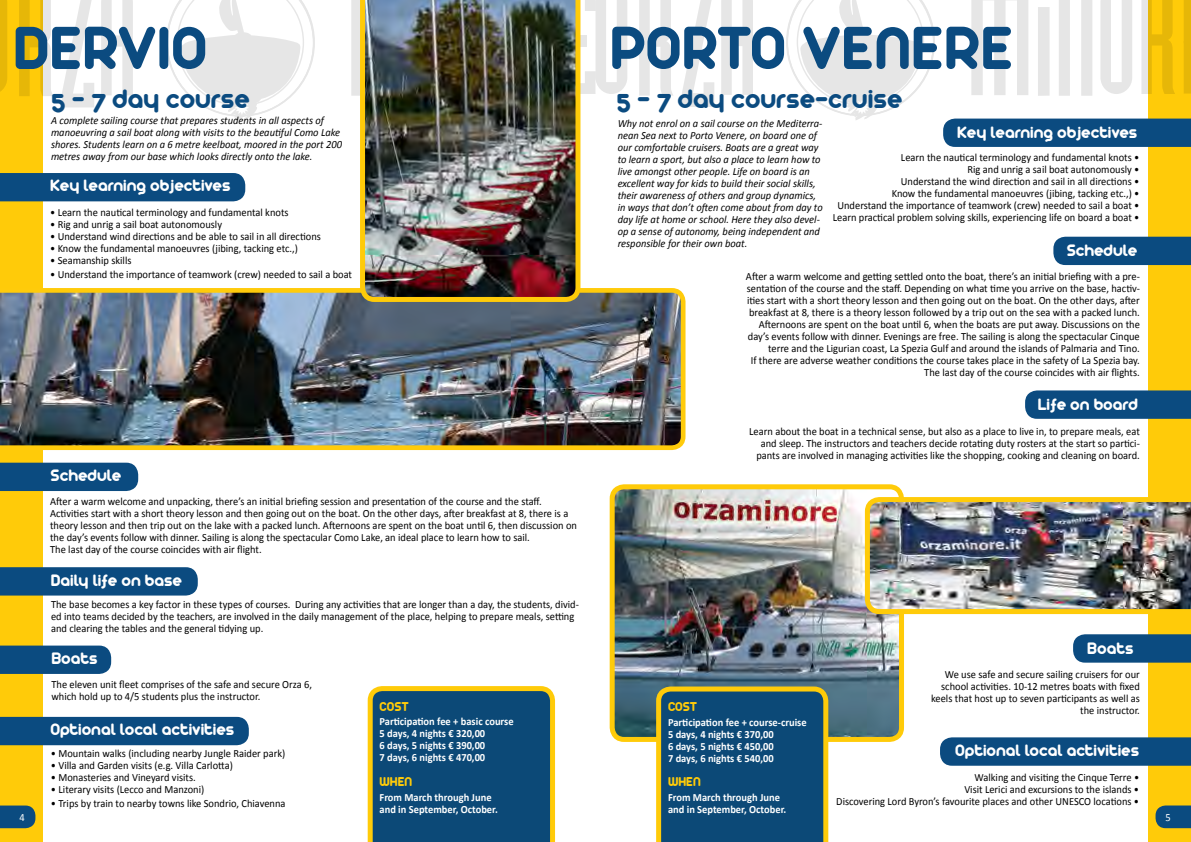
<style>
.page{position:relative;width:1191px;height:842px;background:#fff}
.page>*{position:absolute;margin:0;border:0;box-sizing:border-box;transform-origin:0 0}
.t1{font:66px "Arista 2.0";letter-spacing:.01em;color:#0b4b80}
.t2{font:29px "Arista 2.0";color:#0b4b80}
.t3{font:18px "Arista 2.0";color:#fff}
.t4{font:14px "Arista 2.0";color:#ffcb09}
.t5{font:11px/12px "Calibri";color:#000;text-align:right;scale:.95 1}
.t6{font:italic 11px/12px "Calibri";color:#000;scale:.95 1}
.t7{font:700 11px/12px "Calibri";color:#fff;scale:.95 1}
.t8{font:11px "Calibri";color:#fff;scale:.95 1}
</style>
<div class="page">
<div style="left:0;top:0;width:43px;height:842px;background:#ffcb09"></div>
<svg style="left:0;top:805px;width:35px;height:23px"></svg>
<div style="left:1148px;top:0;width:43px;height:842px;background:#ffcb09"></div>
<svg style="left:1155px;top:805px;width:36px;height:23px"></svg>
<svg style="left:0;top:0;width:7px;height:92px"></svg>
<svg style="left:19px;top:0;width:34px;height:96px"></svg>
<svg style="left:101px;top:0;width:32px;height:95px"></svg>
<svg style="left:62px;top:0;width:32px;height:107px"></svg>
<svg style="left:351px;top:0;width:9px;height:96px"></svg>
<svg style="left:166px;top:0;width:149px;height:121px"></svg>
<svg style="left:580px;top:0;width:47px;height:94px"></svg>
<svg style="left:1100px;top:0;width:32px;height:94px"></svg>
<svg style="left:639px;top:0;width:34px;height:96px"></svg>
<svg style="left:721px;top:0;width:32px;height:95px"></svg>
<svg style="left:682px;top:0;width:32px;height:107px"></svg>
<svg style="left:1038px;top:7px;width:11px;height:89px"></svg>
<svg style="left:1059px;top:0;width:33px;height:96px"></svg>
<svg style="left:1183px;top:0;width:8px;height:93px"></svg>
<svg style="left:971px;top:0;width:57px;height:95px"></svg>
<svg style="left:1141px;top:0;width:34px;height:94px"></svg>
<svg style="left:786px;top:0;width:149px;height:120px"></svg>
<div style="left:943px;top:119px;width:248px;height:28px;background:#0b4b80"></div>
<div style="left:1053px;top:237px;width:138px;height:28px;background:#0b4b80"></div>
<div style="left:0;top:567px;width:198px;height:28px;background:#0b4b80"></div>
<div style="left:0;top:173px;width:245px;height:28px;background:#0b4b80"></div>
<div style="left:0;top:463px;width:138px;height:28px;background:#0b4b80"></div>
<div style="left:0;top:646px;width:111px;height:28px;background:#0b4b80"></div>
<svg style="left:1025px;top:390px;width:166px;height:29px;background:#135082"></svg>
<svg style="left:1073px;top:634px;width:118px;height:29px;background:#145183"></svg>
<img style="left:615px;top:490px;width:283px;height:246px">
<div style="left:609px;top:484px;width:295px;height:258px;border:5px solid #ffcb09;border-radius:12px"></div>
<img style="left:865px;top:497px;width:326px;height:117px">
<div style="left:0;top:717px;width:249px;height:28px;background:#0b4b80"></div>
<svg style="left:656px;top:686px;width:172px;height:156px;background:#21546d"></svg>
<svg style="left:940px;top:737px;width:251px;height:29px;background:#125082"></svg>
<img style="left:0;top:288px;width:685px;height:162px">
<img style="left:360px;top:0;width:220px;height:302px">
<svg style="left:368px;top:686px;width:187px;height:156px;background:#20546e"></svg>
<h1 class="t1" style="left:13px;top:8px;width:33px">dervio</h1>
<h2 class="t2" style="left:51px;top:81px;width:200px">5 - 7 day course</h2>
<p class="t6" style="left:51px;top:114px;width:308px">A complete sailing course that prepares students in all aspects of manoeuvring a sail boat along with visits to the beautiful Como Lake shores. Students learn on a 6 metre keelboat, moored in the port 200 metres away from our base which looks directly onto the lake.</p>
<h3 class="t3" style="left:50px;top:175px;width:182px">Key learning objectives</h3>
<p class="t5" style="left:50px;top:207px;width:252px">• Learn the nautical terminology and fundamental knots</p>
<p class="t5" style="left:50px;top:219px;width:182px">• Rig and unrig a sail boat autonomously</p>
<p class="t5" style="left:50px;top:231px;width:286px">• Understand wind directions and be able to sail in all directions</p>
<p class="t5" style="left:50px;top:243px;width:262px">• Know the fundamental manoeuvres (jibing, tacking etc.,)</p>
<p class="t5" style="left:50px;top:255px;width:87px">• Seamanship skills</p>
<p class="t5" style="left:50px;top:268px;width:319px">• Understand the importance of teamwork (crew) needed to sail a boat</p>
<h3 class="t3" style="left:51px;top:464px;width:72px">Schedule</h3>
<p class="t5" style="left:50px;top:496px;width:556px;text-align:left">After a warm welcome and unpacking, there’s an initial briefing session and presentation of the course and the staff.<br>Activities start with a short theory lesson and then going out on the boat. On the other days, after breakfast at 8, there is a theory lesson and then trip out on the lake with a packed lunch. Afternoons are spent on the boat until 6, then discussion on the day’s events follow with dinner. Sailing is along the spectacular Como Lake, an ideal place to learn how to sail.<br>The last day of the course coincides with air flight.</p>
<h3 class="t3" style="left:51px;top:569px;width:133px">Daily life on base</h3>
<p class="t5" style="left:51px;top:598px;width:557px;text-align:left">The base becomes a key factor in these types of courses. During any activities that are longer than a day, the students, divid&shy;ed into teams decided by the teachers, are involved in the daily management of the place, helping to prepare meals, setting and clearing the tables and the general tidying up.</p>
<h3 class="t3" style="left:51px;top:647px;width:48px">Boats</h3>
<p class="t5" style="left:51px;top:678px;width:276px;text-align:left">The eleven unit fleet comprises of the safe and secure Orza 6, which hold up to 4/5 students plus the instructor.</p>
<p class="t4" style="left:379px;top:698px;width:9px">cost</p>
<h1 class="t1" style="left:610px;top:8px;width:404px">PORTO VENERE</h1>
<h2 class="t2" style="left:616px;top:81px;width:287px">5 - 7 day course-cruise</h2>
<p class="t6" style="left:617px;top:116px;width:217px">Why not enrol on a sail course on the Mediterra&shy;nean Sea next to Porto Venere, on board one of our comfortable cruisers. Boats are a great way to learn a sport, but also a place to learn how to live amongst other people. Life on board is an excellent way for kids to build their social skills, their awareness of others and group dynamics, in ways that don’t often come about from day to day life at home or school. Here they also devel&shy;op a sense of autonomy, being independent and responsible for their own boat.</p>
<h3 class="t3" style="left:957px;top:121px;width:182px">Key learning objectives</h3>
<p class="t5" style="left:833px;top:152px;width:324px">Learn the nautical terminology and fundamental knots •<br>Rig and unrig a sail boat autonomously •<br>Understand the wind direction and sail in all directions •<br>Know the fundamental manoeuvres (jibing, tacking etc.,) •<br>Understand the importance of teamwork (crew) needed to sail a boat • Learn practical problem solving skills, experiencing life on board a boat •</p>
<h3 class="t3" style="left:1066px;top:239px;width:72px">Schedule</h3>
<p class="t5" style="left:746px;top:270px;width:416px">After a warm welcome and getting settled onto the boat, there’s an initial briefing with a pre&shy;sentation of the course and the staff. Depending on what time you arrive on the base, hactiv&shy;ities start with a short theory lesson and then going out on the boat. On the other days, after breakfast at 8, there is a theory lesson followed by a trip out on the sea with a packed lunch.<br>Afternoons are spent on the boat until 6, when the boats are put away. Discussions on the day’s events follow with dinner. Evenings are free. The sailing is along the spectacular Cinque terre and the Ligurian coast, La Spezia Gulf and around the islands of Palmaria and Tino.<br>If there are adverse weather conditions the course takes place in the safety of La Spezia bay.<br>The last day of the course coincides with air flights.</p>
<h3 class="t3" style="left:1038px;top:393px;width:102px">Life on board</h3>
<p class="t5" style="left:749px;top:425px;width:413px">Learn about the boat in a technical sense, but also as a place to live in, to prepare meals, eat and sleep. The instructors and teachers decide rotating duty rosters at the start so partici&shy;pants are involved in managing activities like the shopping, cooking and cleaning on board.</p>
<p class="t4" style="left:668px;top:698px;width:9px">cost</p>
<h3 class="t3" style="left:1087px;top:637px;width:48px">Boats</h3>
<p class="t5" style="left:931px;top:668px;width:221px">We use safe and secure sailing cruisers for our school activities. 10-12 metres boats with fixed keels that host up to seven participants as well as the instructor.</p>
<p class="t7" style="left:379px;top:716px;width:143px">Participation fee + basic course<br>5 days, 4 nights € 320,00<br>6 days, 5 nights € 390,00<br>7 days, 6 nights € 470,00</p>
<h3 class="t3" style="left:50px;top:718px;width:185px">Optional local activities</h3>
<p class="t7" style="left:668px;top:716px;width:147px">Participation fee + course-cruise<br>5 days, 4 nights € 370,00<br>6 days, 5 nights € 450,00<br>7 days, 6 nights € 540,00</p>
<h3 class="t3" style="left:955px;top:740px;width:185px">Optional local activities</h3>
<p class="t5" style="left:836px;top:771px;width:320px">Walking and visiting the Cinque Terre •<br>Visit Lerici and excursions to the islands •<br>Discovering Lord Byron’s favourite places and other UNESCO locations •</p>
<p class="t5" style="left:51px;top:748px;width:248px">• Mountain walks (including nearby Jungle Raider park)</p>
<p class="t5" style="left:51px;top:760px;width:193px">• Villa and Garden visits (e.g. Villa Carlotta)</p>
<p class="t5" style="left:51px;top:772px;width:154px">• Monasteries and Vineyard visits.</p>
<p class="t5" style="left:51px;top:784px;width:163px">• Literary visits (Lecco and Manzoni)</p>
<p class="t5" style="left:51px;top:797px;width:248px">• Trips by train to nearby towns like Sondrio, Chiavenna</p>
<p class="t4" style="left:379px;top:773px;width:19px">when</p>
<p class="t7" style="left:379px;top:791px;width:126px">From March through June and in September, October.</p>
<p class="t4" style="left:668px;top:773px;width:19px">when</p>
<p class="t7" style="left:668px;top:792px;width:126px">From March through June and in September, October.</p>
<p class="t8" style="left:20px;top:810px;width:7px">4</p>
<p class="t8" style="left:1165px;top:810px;width:7px">5</p>
</div>
